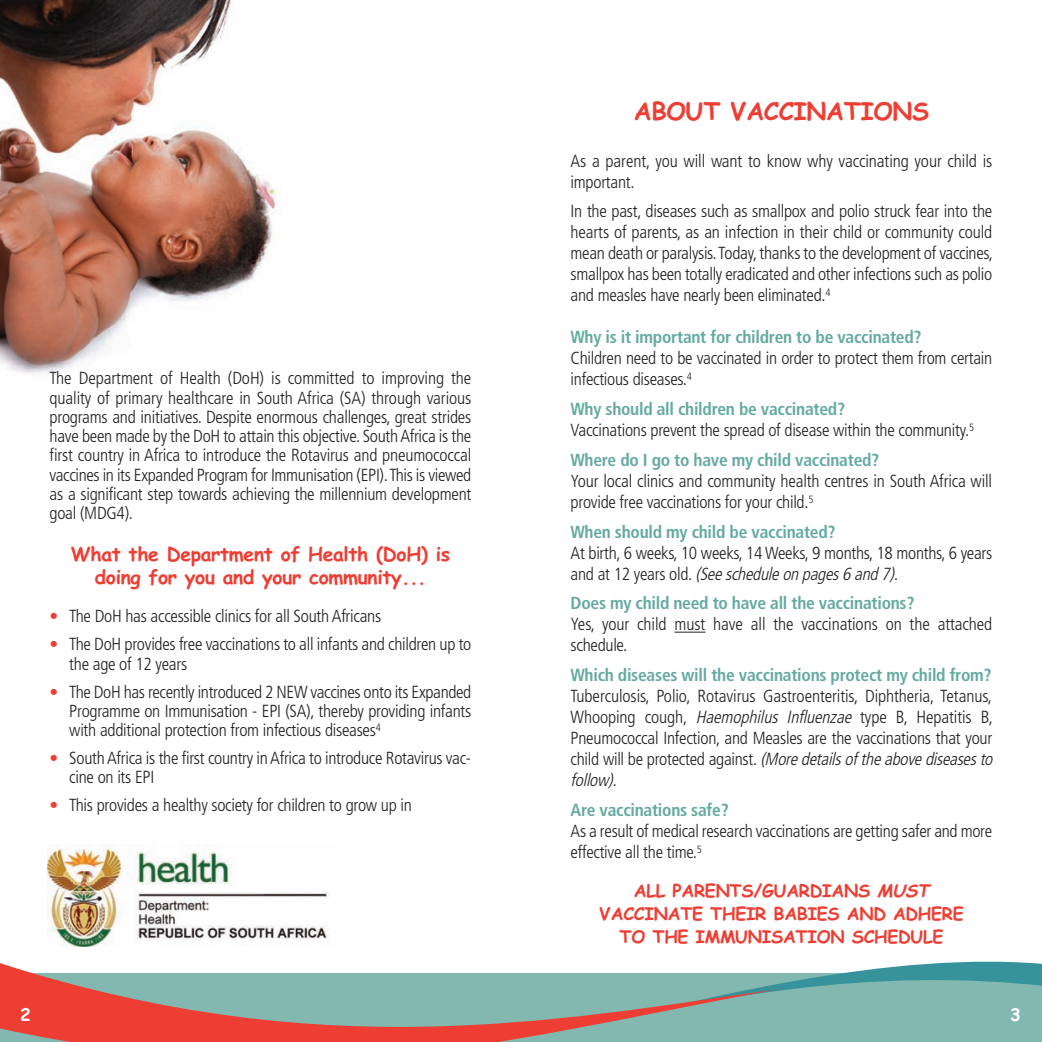
<style>
.page{position:relative;width:1042px;height:1042px;background:#fff}
.page>*{position:absolute;margin:0;border:0;box-sizing:border-box;transform-origin:0 0}
.t1{font:700 24.5px "Comic Sans MS";letter-spacing:-.015em;color:#ee3e34}
.t2{font:700 19.25px/22.8px "Comic Sans MS";letter-spacing:-.015em;color:#ee3e34;text-align:center}
.t3{font:300 condensed 17.5px/21px "Frutiger";letter-spacing:-.015em;color:#231f20}
.t4{font:700 condensed 17.5px "Frutiger";letter-spacing:-.015em;color:#65aaa1}
.t5{font:700 17.5px/22.6px "Comic Sans MS";letter-spacing:-.015em;color:#ee3e34;text-align:center}
.t6{font:700 17.5px "Comic Sans MS";color:#fff}
.s1{color:#ee3e34}
.s2{font-weight:700;color:#65aaa1}
.s3{font-style:italic}
</style>
<div class="page">
<img style="left:0;top:0;width:276px;height:374px">
<div style="left:0;top:974px;width:1042px;height:68px;background:#82b8b0"></div>
<hr style="left:674px;top:632px;width:31px;height:1px;background:#231f20">
<svg style="left:778px;top:961px;width:264px;height:30px"></svg>
<svg style="left:0;top:963px;width:778px;height:79px"></svg>
<img style="left:47px;top:844px;width:282px;height:103px">
<p class="t3" style="left:50px;top:370px;width:423px;line-height:19.2px;text-align:justify">The Department of Health (DoH) is committed to improving the quality of primary healthcare in South Africa (SA) through various programs and initiatives. Despite enormous challenges, great strides have been made by the DoH to attain this objective. South Africa is the first country in Africa to introduce the Rotavirus and pneumococcal vaccines in its Expanded Program for Immunisation (EPI).This is viewed as a significant step towards achieving the millennium development goal (MDG4).</p>
<p class="t2" style="left:71px;top:543px;width:381px">What the Department of Health (DoH) is doing for you and your community...</p>
<p class="t3" style="left:50px;top:607px;width:333px"><span class="s1">•</span> The DoH has accessible clinics for all South Africans</p>
<p class="t3" style="left:69px;top:636px;width:404px;line-height:19.2px;text-indent:-20px"><span class="s1">•</span> The DoH provides free vaccinations to all infants and children up to the age of 12 years</p>
<p class="t3" style="left:69px;top:683px;width:403px;line-height:19.2px;text-align:justify;text-indent:-20px"><span class="s1">•</span> The DoH has recently introduced 2 NEW vaccines onto its Expanded Programme on Immunisation - EPI (SA), thereby providing infants with additional protection from infectious diseases<sup>4</sup></p>
<p class="t3" style="left:69px;top:750px;width:403px;line-height:19.2px;text-indent:-20px"><span class="s1">•</span> South Africa is the first country in Africa to introduce Rotavirus vac&shy;cine on its EPI</p>
<p class="t3" style="left:50px;top:796px;width:364px"><span class="s1">•</span> This provides a healthy society for children to grow up in</p>
<h1 class="t1" style="left:634px;top:98px;width:297px">ABOUT VACCINATIONS</h1>
<p class="t3" style="left:570px;top:151px;width:423px">As a parent, you will want to know why vaccinating your child is important.</p>
<p class="t3" style="left:570px;top:202px;width:424px;text-align:justify">In the past, diseases such as smallpox and polio struck fear into the hearts of parents, as an infection in their child or community could mean death or paralysis.Today, thanks to the development of vaccines, smallpox has been totally eradicated and other infections such as polio and measles have nearly been eliminated.<sup>4</sup></p>
<p class="t4" style="left:570px;top:330px;width:352px">Why is it important for children to be vaccinated?</p>
<p class="t3" style="left:570px;top:349px;width:423px">Children need to be vaccinated in order to protect them from certain infectious diseases.<sup>4</sup></p>
<p class="t3" style="left:570px;top:400px;width:405px"><span class="s2">Why should all children be vaccinated?<br></span>Vaccinations prevent the spread of disease within the community.<sup>5</sup></p>
<p class="t4" style="left:570px;top:453px;width:310px">Where do I go to have my child vaccinated?</p>
<p class="t3" style="left:570px;top:472px;width:423px">Your local clinics and community health centres in South Africa will provide free vaccinations for your child.<sup>5</sup></p>
<p class="t4" style="left:570px;top:524px;width:267px">When should my child be vaccinated?</p>
<p class="t3" style="left:570px;top:543px;width:423px">At birth, 6 weeks, 10 weeks, 14 Weeks, 9 months, 18 months, 6 years and at 12 years old. <span class="s3">(Seescheduleonpages6and7).</span></p>
<p class="t4" style="left:570px;top:596px;width:345px">Does my child need to have all the vaccinations?</p>
<p class="t3" style="left:570px;top:615px;width:423px">Yes, your child must have all the vaccinations on the attached schedule.</p>
<p class="t4" style="left:570px;top:668px;width:422px">Which diseases will the vaccinations protect my child from?</p>
<p class="t3" style="left:570px;top:687px;width:427px">Tuberculosis, Polio, Rotavirus Gastroenteritis, Diphtheria, Tetanus, Whooping cough, <span class="s3">Haemophilus Influenzae</span> type B, Hepatitis B, Pneumococcal Infection, and Measles are the vaccinations that your child will be protected against. <span class="s3">(Moredetailsof theabovediseasesto follow).</span></p>
<p class="t4" style="left:570px;top:803px;width:160px">Are vaccinations safe?</p>
<p class="t3" style="left:570px;top:822px;width:423px">As a result of medical research vaccinations are getting safer and more effective all the time.<sup>5</sup></p>
<p class="t5" style="left:599px;top:880px;width:366px">ALL PARENTS/GUARDIANS <span class="s3">MUST<br></span>VACCINATE THEIR BABIES AND ADHERE<br>TO THE IMMUNISATION SCHEDULE</p>
<p class="t6" style="left:20px;top:1004px;width:12px">2</p>
<p class="t6" style="left:1010px;top:1004px;width:12px">3</p>
</div>
